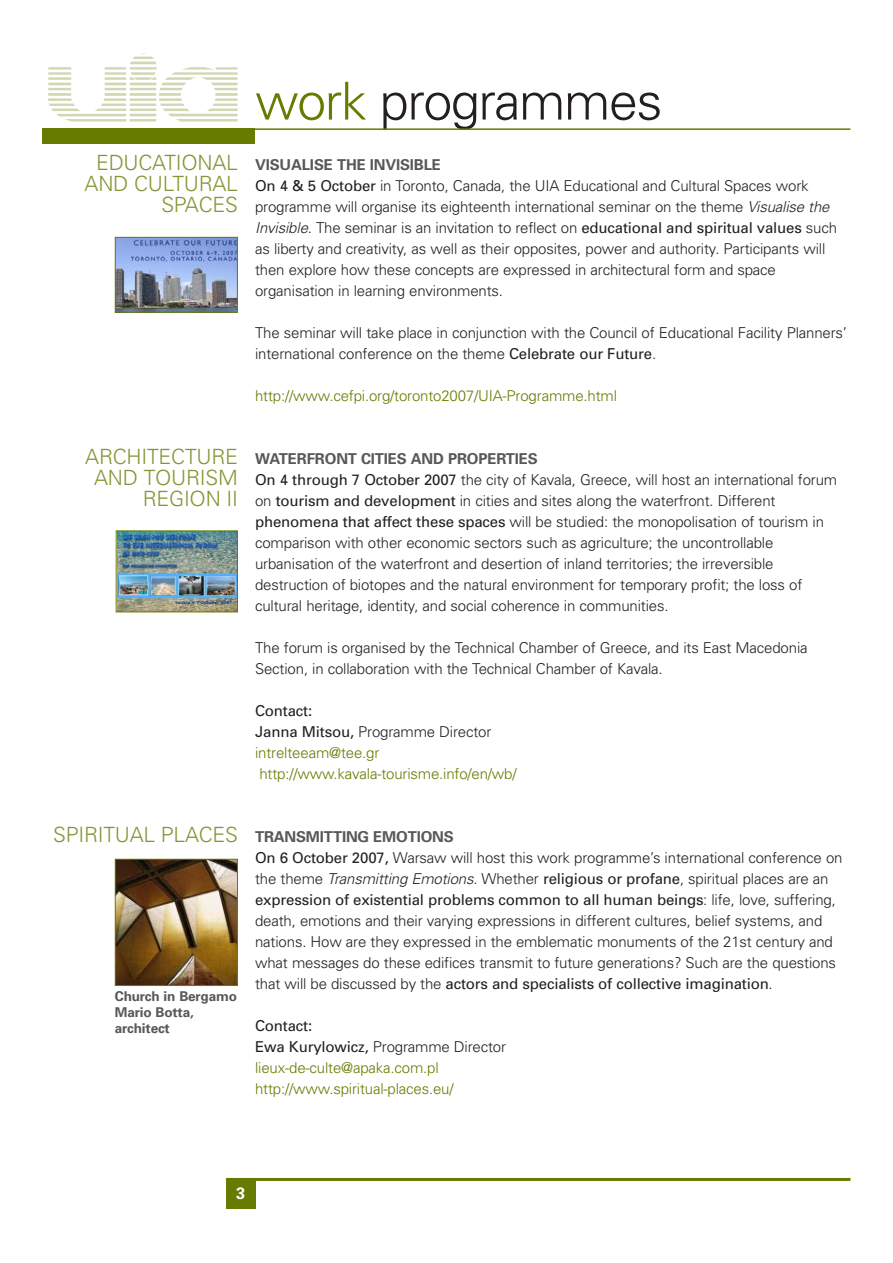
<style>
.page{position:relative;width:893px;height:1263px;background:#fff}
.page>*{position:absolute;margin:0;border:0;box-sizing:border-box;transform-origin:0 0}
.t1{font:300 52.2px "Univers";letter-spacing:-.03em;color:#231f20}
.t2{font:300 21px/21px "Univers";letter-spacing:-.01em;color:#859533;text-align:right}
.t3{font:700 16.5px "Univers";color:#fff}
.t4{font:300 15px/21px "Univers";letter-spacing:-.01em;color:#231f20}
.t5{font:300 15px/21px "Univers";letter-spacing:-.01em;color:#667b00}
.t6{font:700 13.5px/16.2px "Univers";letter-spacing:-.01em;color:#57585a}
.s1{color:#667b00}
.s2{font-weight:700;color:#57585a}
.s3{font-weight:400}
.s4{font-style:italic}
.s5{font-weight:400;color:#231f20}
.s6{color:#231f20}
</style>
<div class="page">
<div style="left:43px;top:128px;width:212px;height:16px;background:#667b00"></div>
<hr style="left:43px;top:128px;width:807px;height:2px;background:#667b00">
<img style="left:49px;top:56px;width:189px;height:66px">
<div style="left:226px;top:1178px;width:29px;height:30px;background:#667b00"></div>
<hr style="left:226px;top:1178px;width:624px;height:3px;background:#667b00">
<img style="left:118px;top:532px;width:118px;height:78px">
<div style="left:116px;top:530px;width:122px;height:82px;border:1px solid #667b00"></div>
<img style="left:117px;top:239px;width:119px;height:72px">
<div style="left:115px;top:237px;width:123px;height:76px;border:1px solid #667b00"></div>
<img style="left:117px;top:861px;width:119px;height:123px">
<div style="left:115px;top:859px;width:123px;height:127px;border:1px solid #667b00"></div>
<h1 class="t1" style="left:255px;top:82px;width:409px"><span class="s1">work</span> programmes</h1>
<h2 class="t2" style="left:85px;top:154px;width:155px">EDUCATIONAL<br>AND CULTURAL<br>SPACES</h2>
<p class="t4" style="left:255px;top:156px;width:583px"><span class="s2">VISUALISE THE INVISIBLE<br></span><span class="s3">On 4 &amp; 5 October</span> in Toronto, Canada, the UIA Educational and Cultural Spaces work programme will organise its eighteenth international seminar on the theme <span class="s4">Visualise the Invisible</span>. The seminar is an invitation to reflect on <span class="s3">educational and spiritual values</span> such as liberty and creativity, as well as their opposites, power and authority. Participants will then explore how these concepts are expressed in architectural form and space organisation in learning environments.</p>
<p class="t4" style="left:255px;top:324px;width:593px">The seminar will take place in conjunction with the Council of Educational Facility Planners’ international conference on the theme <span class="s3">Celebrate our Future</span>.</p>
<p class="t5" style="left:255px;top:387px;width:363px">http://www.cefpi.org/toronto2007/UIA-Programme.html</p>
<h2 class="t2" style="left:85px;top:448px;width:154px">ARCHITECTURE<br>AND TOURISM<br>REGION II</h2>
<p class="t4" style="left:255px;top:450px;width:584px"><span class="s2">WATERFRONT CITIES AND PROPERTIES<br></span><span class="s3">On 4 through 7 October 2007</span> the city of Kavala, Greece, will host an international forum on <span class="s3">tourism and development</span> in cities and sites along the waterfront. Different <span class="s3">phenomena that affect these spaces</span> will be studied: the monopolisation of tourism in comparison with other economic sectors such as agriculture; the uncontrollable urbanisation of the waterfront and desertion of inland territories; the irreversible destruction of biotopes and the natural environment for temporary profit; the loss of cultural heritage, identity, and social coherence in communities.</p>
<p class="t4" style="left:255px;top:639px;width:554px">The forum is organised by the Technical Chamber of Greece, and its East Macedonia<br>Section, in collaboration with the Technical Chamber of Kavala.</p>
<p class="t5" style="left:255px;top:702px;width:263px"><span class="s5">Contact:<br>Janna Mitsou,</span> <span class="s6">Programme Director </span>intrelteeam@tee.gr http://www.kavala-tourisme.info/en/wb/</p>
<h2 class="t2" style="left:53px;top:826px;width:186px">SPIRITUAL PLACES</h2>
<p class="t6" style="left:115px;top:989px;width:124px">Church in Bergamo<br>Mario Botta, architect</p>
<p class="t4" style="left:255px;top:828px;width:589px"><span class="s2">TRANSMITTING EMOTIONS<br></span><span class="s3">On 6 October 2007,</span> Warsaw will host this work programme’s international conference on the theme <span class="s4">Transmitting Emotions</span>. Whether <span class="s3">religious or profane</span>, spiritual places are an <span class="s3">expression of existential problems common to all human beings</span>: life, love, suffering, death, emotions and their varying expressions in different cultures, belief systems, and nations. How are they expressed in the emblematic monuments of the 21st century and what messages do these edifices transmit to future generations? Such are the questions that will be discussed by the <span class="s3">actors and specialists of collective imagination</span>.</p>
<p class="t5" style="left:255px;top:1017px;width:252px"><span class="s5">Contact:<br>Ewa Kurylowicz,</span> <span class="s6">Programme Director </span>lieux-de-culte@apaka.com.pl http://www.spiritual-places.eu/</p>
<p class="t3" style="left:236px;top:1187px;width:11px">3</p>
</div>
